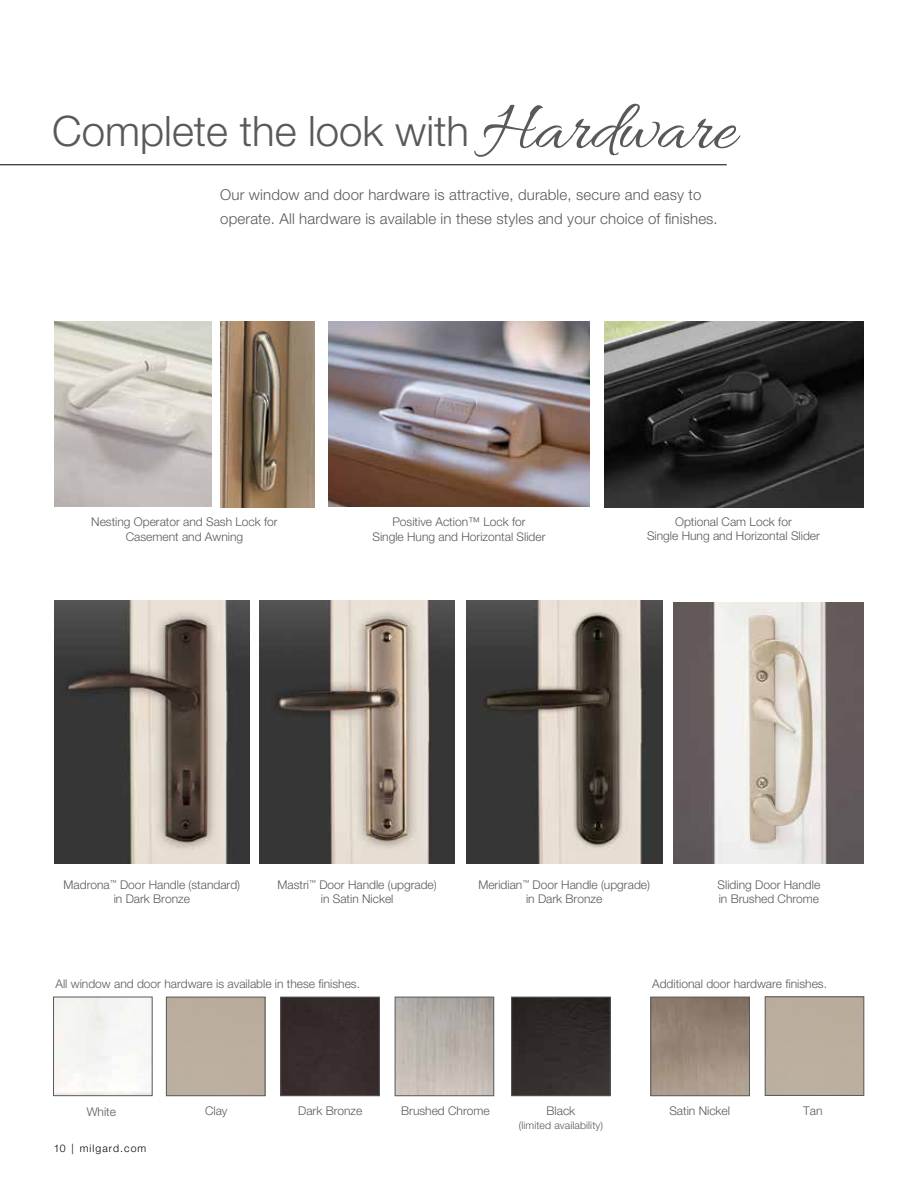
<style>
.page{position:relative;width:918px;height:1188px;background:#fff}
.page>*{position:absolute;margin:0;border:0;box-sizing:border-box;transform-origin:0 0}
.t1{font:300 42px "Helvetica Neue";color:#58595b}
.t2{font:300 15px/24px "Helvetica Neue";letter-spacing:.01em;color:#58595b}
.t3{font:300 12px/14.4px "Helvetica Neue";color:#58595b;text-align:center}
.t4{font:300 10.5px "Helvetica Neue";letter-spacing:.01em;color:#58595b}
.t5{font:300 10.5px "Helvetica Neue";letter-spacing:.1em;color:#000}
.s1{font-family:"Allura";font-weight:400;font-size:72px}
</style>
<div class="page">
<hr style="left:0;top:165px;width:727px;height:1px;background:#000">
<div style="left:166px;top:997px;width:99px;height:99px;border:1px solid #58595b"></div>
<div style="left:283px;top:999px;width:95px;height:95px;background:#362c2b"></div>
<div style="left:281px;top:997px;width:99px;height:99px;border:1px solid #58595b"></div>
<img style="left:397px;top:999px;width:95px;height:95px">
<div style="left:395px;top:997px;width:99px;height:99px;border:1px solid #58595b"></div>
<img style="left:653px;top:999px;width:95px;height:95px">
<div style="left:651px;top:997px;width:99px;height:99px;border:1px solid #58595b"></div>
<div style="left:53px;top:997px;width:99px;height:99px;border:1px solid #58595b"></div>
<img style="left:513px;top:999px;width:95px;height:95px">
<div style="left:511px;top:997px;width:99px;height:99px;border:1px solid #58595b"></div>
<img style="left:54px;top:321px;width:158px;height:186px">
<img style="left:328px;top:321px;width:262px;height:186px">
<img style="left:604px;top:321px;width:260px;height:186px">
<img style="left:260px;top:601px;width:194px;height:262px">
<img style="left:55px;top:601px;width:194px;height:262px">
<img style="left:466px;top:601px;width:196px;height:262px">
<img style="left:674px;top:602px;width:190px;height:262px">
<img style="left:220px;top:321px;width:95px;height:186px">
<div style="left:765px;top:997px;width:99px;height:99px;border:1px solid #58595b"></div>
<h1 class="t1" style="left:52px;top:106px;width:685px">Complete the look with <span class="s1">Hardware</span></h1>
<p class="t2" style="left:220px;top:183px;width:499px">Our window and door hardware is attractive, durable, secure and easy to operate. All hardware is available in these styles and your choice of finishes.</p>
<p class="t3" style="left:91px;top:515px;width:188px">Nesting Operator and Sash Lock for<br>Casement and Awning</p>
<p class="t3" style="left:373px;top:515px;width:174px">Positive Action™ Lock for<br>Single Hung and Horizontal Slider</p>
<p class="t3" style="left:647px;top:514px;width:174px">Optional Cam Lock for<br>Single Hung and Horizontal Slider</p>
<p class="t3" style="left:64px;top:877px;width:178px">Madrona<sup>™</sup> Door Handle (standard) in Dark Bronze</p>
<p class="t3" style="left:278px;top:877px;width:161px">Mastri<sup>™</sup> Door Handle (upgrade) in Satin Nickel</p>
<p class="t3" style="left:478px;top:877px;width:173px">Meridian<sup>™</sup> Door Handle (upgrade) in Dark Bronze</p>
<p class="t3" style="left:718px;top:877px;width:104px;text-align:left">Sliding Door Handle in Brushed Chrome</p>
<p class="t3" style="left:56px;top:976px;width:306px">All window and door hardware is available in these finishes.</p>
<p class="t3" style="left:652px;top:976px;width:176px">Additional door hardware finishes.</p>
<p class="t3" style="left:87px;top:1104px;width:31px">White</p>
<p class="t3" style="left:205px;top:1104px;width:24px">Clay</p>
<p class="t3" style="left:298px;top:1104px;width:66px">Dark Bronze</p>
<p class="t3" style="left:401px;top:1104px;width:90px">Brushed Chrome</p>
<p class="t3" style="left:547px;top:1103px;width:30px">Black</p>
<p class="t3" style="left:669px;top:1103px;width:62px">Satin Nickel</p>
<p class="t5" style="left:54px;top:1141px;width:94px">10 | milgard.com</p>
<p class="t4" style="left:519px;top:1119px;width:86px">(limited availability)</p>
<p class="t3" style="left:803px;top:1104px;width:21px">Tan</p>
</div>
